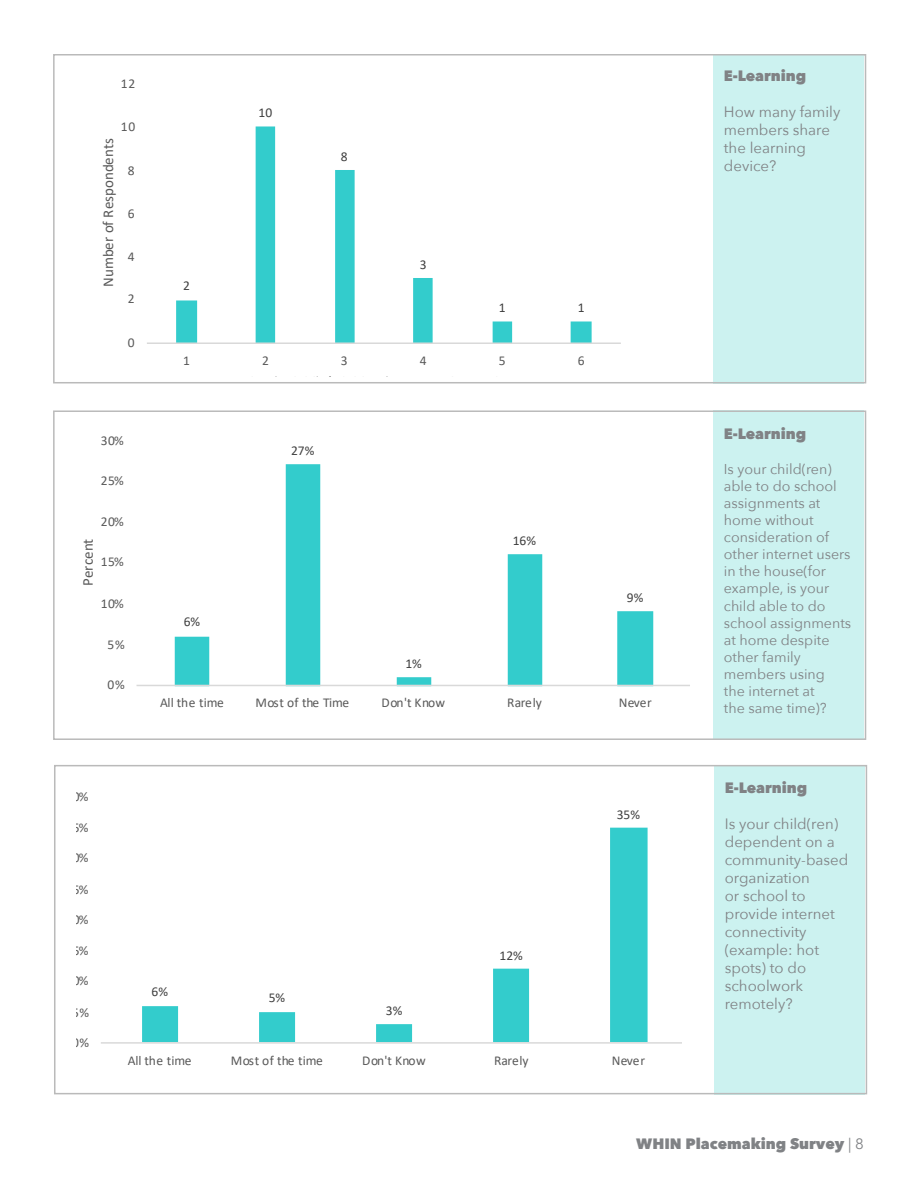
<style>
.page{position:relative;width:918px;height:1188px;background:#fff}
.page>*{position:absolute;margin:0;border:0;box-sizing:border-box;transform-origin:0 0}
.t1{font:15px/18px "Avenir Next";color:#808285}
.t2{font:800 15px "Avenir Next";color:#808285}
.t3{font:15px "Calibri";color:#595959}
.t4{font:14.25px/17.1px "Avenir Next";color:#808285}
.t5{font:13.5px "Calibri";color:#595959}
.t6{font:13.5px "Calibri";color:#404040}
.s1{font-weight:400}
</style>
<div class="page">
<svg style="left:142px;top:828px;width:506px;height:214px"></svg>
<hr style="left:101px;top:1042px;width:580px;height:2px;background:#d9d9d9">
<div style="left:714px;top:410px;width:150px;height:330px;background:#ccf2f0"></div>
<div style="left:714px;top:54px;width:150px;height:329px;background:#ccf2f0"></div>
<div style="left:53px;top:54px;width:813px;height:329px;border:2px solid #bababa"></div>
<div style="left:53px;top:410px;width:813px;height:330px;border:2px solid #bababa"></div>
<div style="left:715px;top:765px;width:150px;height:329px;background:#ccf2f0"></div>
<div style="left:54px;top:765px;width:813px;height:329px;border:2px solid #bababa"></div>
<svg style="left:176px;top:126px;width:416px;height:216px"></svg>
<hr style="left:147px;top:342px;width:474px;height:2px;background:#d9d9d9">
<svg style="left:175px;top:464px;width:478px;height:221px"></svg>
<hr style="left:137px;top:685px;width:553px;height:1px;background:#d9d9d9">
<p class="t5" style="left:121px;top:74px;width:16px">12</p>
<p class="t5" style="left:121px;top:117px;width:16px">10</p>
<p class="t3" style="left:98px;top:287px;width:150px;rotate:-90deg">Number of Respondents</p>
<p class="t5" style="left:128px;top:161px;width:8px">8</p>
<p class="t5" style="left:128px;top:204px;width:8px">6</p>
<p class="t5" style="left:128px;top:248px;width:8px">4</p>
<p class="t5" style="left:128px;top:290px;width:8px">2</p>
<p class="t5" style="left:128px;top:333px;width:8px">0</p>
<p class="t6" style="left:183px;top:276px;width:8px">2</p>
<p class="t6" style="left:259px;top:104px;width:15px">10</p>
<p class="t6" style="left:341px;top:147px;width:8px">8</p>
<p class="t6" style="left:420px;top:255px;width:8px">3</p>
<p class="t6" style="left:499px;top:299px;width:8px">1</p>
<p class="t6" style="left:578px;top:299px;width:8px">1</p>
<p class="t5" style="left:183px;top:351px;width:8px">1</p>
<p class="t5" style="left:262px;top:351px;width:8px">2</p>
<p class="t5" style="left:341px;top:351px;width:8px">3</p>
<p class="t5" style="left:420px;top:351px;width:8px">4</p>
<p class="t5" style="left:499px;top:351px;width:8px">5</p>
<p class="t5" style="left:578px;top:351px;width:8px">6</p>
<p class="t5" style="left:101px;top:431px;width:25px">30%</p>
<p class="t5" style="left:101px;top:471px;width:25px">25%</p>
<p class="t3" style="left:78px;top:586px;width:49px;rotate:-90deg">Percent</p>
<p class="t5" style="left:101px;top:512px;width:25px">20%</p>
<p class="t5" style="left:101px;top:552px;width:25px">15%</p>
<p class="t5" style="left:101px;top:594px;width:25px">10%</p>
<p class="t5" style="left:108px;top:635px;width:19px">5%</p>
<p class="t5" style="left:108px;top:675px;width:19px">0%</p>
<p class="t6" style="left:184px;top:612px;width:18px">6%</p>
<p class="t6" style="left:291px;top:441px;width:25px">27%</p>
<p class="t6" style="left:405px;top:654px;width:18px">1%</p>
<p class="t6" style="left:513px;top:531px;width:25px">16%</p>
<p class="t6" style="left:627px;top:588px;width:18px">9%</p>
<p class="t5" style="left:160px;top:693px;width:65px">All the time</p>
<p class="t5" style="left:256px;top:693px;width:95px">Most of the Time</p>
<p class="t5" style="left:382px;top:693px;width:65px">Don't Know</p>
<p class="t5" style="left:507px;top:693px;width:36px">Rarely</p>
<p class="t5" style="left:619px;top:693px;width:35px">Never</p>
<p class="t5" style="left:65px;top:787px;width:25px">40%</p>
<p class="t5" style="left:65px;top:818px;width:25px">35%</p>
<p class="t5" style="left:65px;top:848px;width:25px">30%</p>
<p class="t5" style="left:65px;top:880px;width:25px">25%</p>
<p class="t5" style="left:65px;top:910px;width:25px">20%</p>
<p class="t5" style="left:65px;top:941px;width:25px">15%</p>
<p class="t5" style="left:65px;top:971px;width:25px">10%</p>
<p class="t5" style="left:72px;top:1003px;width:19px">5%</p>
<p class="t5" style="left:72px;top:1033px;width:19px">0%</p>
<p class="t6" style="left:152px;top:982px;width:18px">6%</p>
<p class="t6" style="left:269px;top:988px;width:18px">5%</p>
<p class="t6" style="left:386px;top:1001px;width:18px">3%</p>
<p class="t6" style="left:500px;top:946px;width:25px">12%</p>
<p class="t6" style="left:617px;top:805px;width:25px">35%</p>
<p class="t5" style="left:128px;top:1051px;width:65px">All the time</p>
<p class="t5" style="left:231px;top:1051px;width:94px">Most of the time</p>
<p class="t5" style="left:362px;top:1051px;width:65px">Don't Know</p>
<p class="t5" style="left:494px;top:1051px;width:36px">Rarely</p>
<p class="t5" style="left:612px;top:1051px;width:35px">Never</p>
<p class="t2" style="left:724px;top:67px;width:84px">E-Learning</p>
<p class="t1" style="left:724px;top:102px;width:118px">How many family members share the learning device?</p>
<p class="t2" style="left:724px;top:424px;width:84px">E-Learning</p>
<p class="t4" style="left:724px;top:460px;width:129px">Is your child(ren) able to do school assignments at home without consideration of other internet users in the house(for example, is your child able to do school assignments at home despite other family members using<br>the internet at<br>the same time)?</p>
<p class="t2" style="left:725px;top:778px;width:84px">E-Learning</p>
<p class="t1" style="left:725px;top:814px;width:125px">Is your child(ren) dependent on a community-based organization<br>or school to provide internet connectivity (example: hot spots) to do schoolwork remotely?</p>
<p class="t2" style="left:636px;top:1134px;width:229px">WHIN Placemaking Survey <span class="s1">| 8</span></p>
</div>
